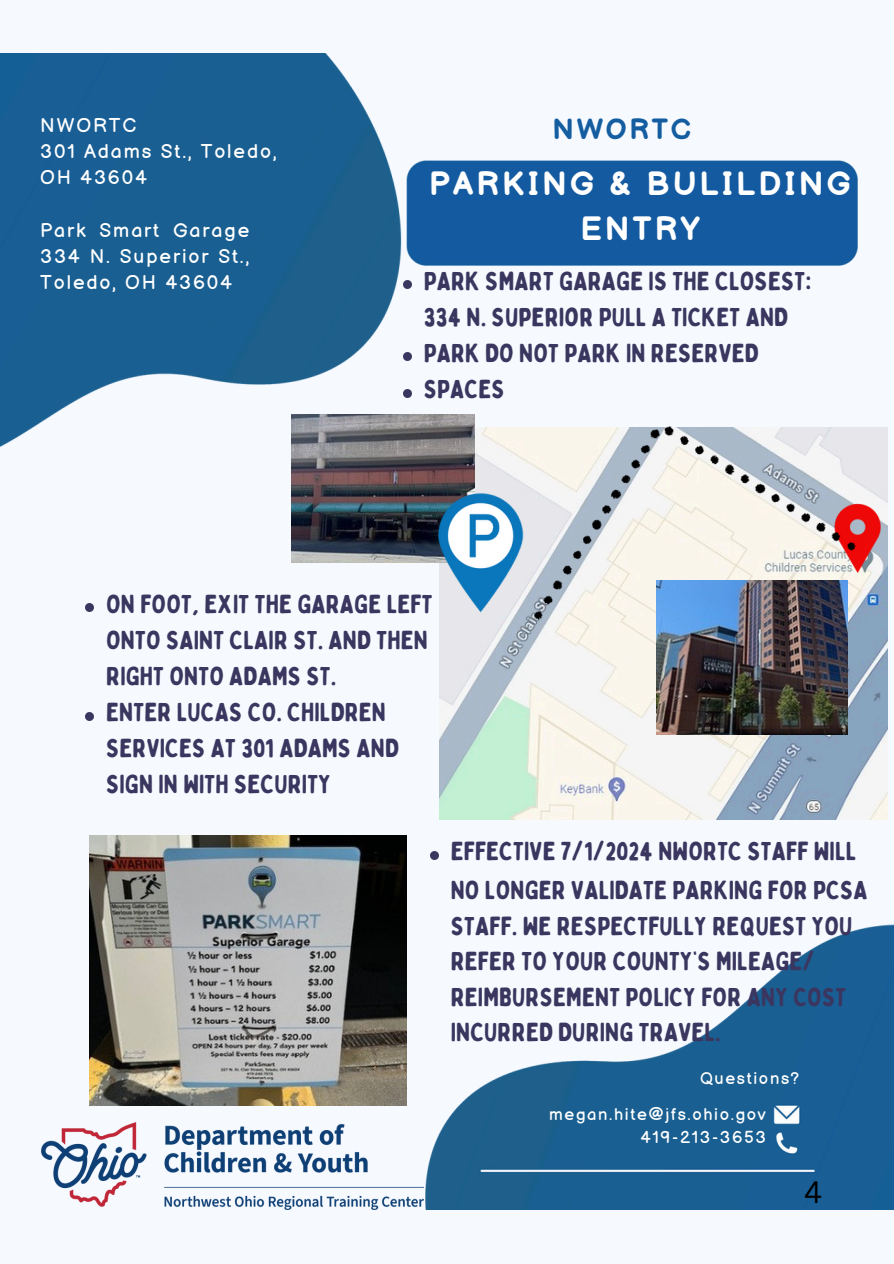
<style>
.page{position:relative;width:894px;height:1264px;background:#fff}
.page>*{position:absolute;margin:0;border:0;box-sizing:border-box;transform-origin:0 0}
.t1{font:700 32.85px/44.8px "Balsamiq Sans";letter-spacing:.1em;color:#fff;text-align:center}
.t2{font:30px "Canva Sans";color:#000}
.t3{font:700 28.5px "Balsamiq Sans";letter-spacing:.1em;color:#145da0}
.t4{font:25.95px/36.2px "Bobby Jones Soft";color:#3b365f}
.t5{font:19.5px/26.2px "Balsamiq Sans";letter-spacing:.1em;color:#fff}
.t6{font:16.95px "Balsamiq Sans";letter-spacing:.1em;color:#fff}
.t7{font:16.65px "Balsamiq Sans";letter-spacing:.1em;color:#fff}
</style>
<div class="page">
<div style="left:0;top:0;width:893px;height:1263px;background:#f6faff"></div>
<img style="left:0;top:54px;width:858px;height:393px">
<img style="left:425px;top:924px;width:468px;height:285px">
<svg style="left:403px;top:280px;width:8px;height:8px"></svg>
<svg style="left:403px;top:353px;width:8px;height:8px"></svg>
<svg style="left:403px;top:389px;width:8px;height:8px"></svg>
<img style="left:89px;top:835px;width:318px;height:270px">
<svg style="left:430px;top:851px;width:8px;height:8px"></svg>
<img style="left:439px;top:626px;width:447px;height:193px">
<svg style="left:86px;top:603px;width:7px;height:8px"></svg>
<svg style="left:86px;top:712px;width:7px;height:8px"></svg>
<img style="left:291px;top:414px;width:183px;height:148px">
<img style="left:431px;top:419px;width:456px;height:207px">
<img style="left:656px;top:580px;width:191px;height:154px">
<img style="left:41px;top:1122px;width:383px;height:87px">
<h5 class="t5" style="left:40px;top:113px;width:238px">NWORTC<br>301 Adams St., Toledo,<br>OH 43604</h5>
<p class="t5" style="left:40px;top:218px;width:210px;text-align:justify">Park Smart Garage 334 N. Superior St., Toledo, OH 43604</p>
<h1 class="t3" style="left:552px;top:113px;width:140px">NWORTC</h1>
<p class="t1" style="left:429px;top:163px;width:423px">PARKING &amp; BULILDING<br>ENTRY</p>
<h6 class="t4" style="left:423px;top:263px;width:389px">PARK SMART GARAGE IS THE CLOSEST:<br>334 N. SUPERIOR PULL A TICKET AND<br>PARK DO NOT PARK IN RESERVED<br>SPACES</h6>
<h6 class="t4" style="left:106px;top:586px;width:328px">ON FOOT, EXIT THE GARAGE LEFT<br>ONTO SAINT CLAIR ST. AND THEN<br>RIGHT ONTO ADAMS ST.<br>ENTER LUCAS CO. CHILDREN<br>SERVICES AT 301 ADAMS AND<br>SIGN IN WITH SECURITY</h6>
<h3 class="t4" style="left:450px;top:833px;width:418px">EFFECTIVE 7/1/2024 NWORTC STAFF WILL NO LONGER VALIDATE PARKING FOR PCSA STAFF. WE RESPECTFULLY REQUEST YOU REFER TO YOUR COUNTY’S MILEAGE/ REIMBURSEMENT POLICY FOR ANY COST INCURRED DURING TRAVEL.</h3>
<p class="t7" style="left:699px;top:1069px;width:101px">Questions?</p>
<p class="t7" style="left:549px;top:1104px;width:218px">megan.hite@jfs.ohio.gov</p>
<p class="t6" style="left:640px;top:1127px;width:127px">419-213-3653</p>
<p class="t2" style="left:804px;top:1170px;width:20px">4</p>
</div>
